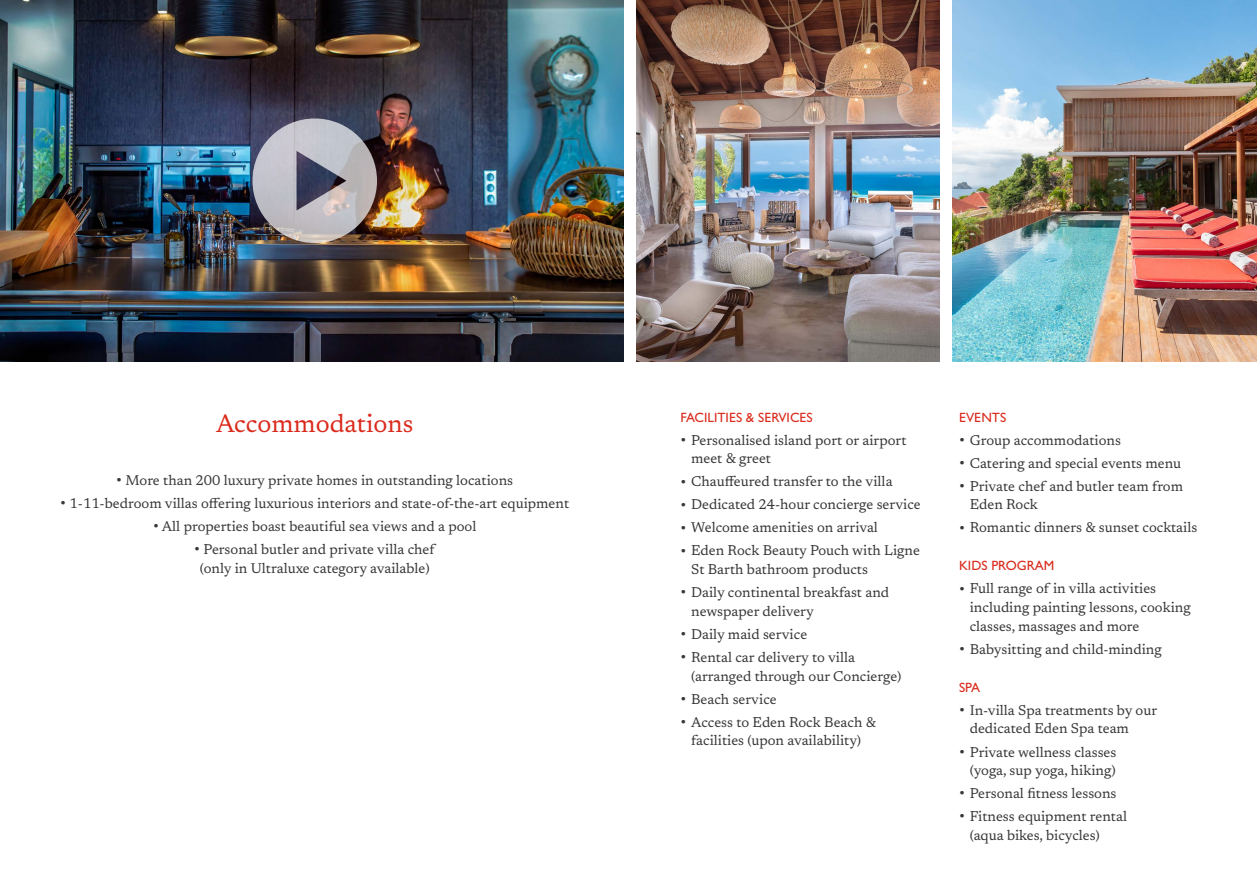
<style>
.page{position:relative;width:1259px;height:893px;background:#fff}
.page>*{position:absolute;margin:0;border:0;box-sizing:border-box;transform-origin:0 0}
.t1{font:25.5px "Newsreader";color:#da2b1d}
.t2{font:14.25px/18.8px "Newsreader";color:#373737}
.t3{font:500 13.5px "Gill Sans MT Pro";color:#da2b1d}
</style>
<div class="page">
<img style="left:0;top:0;width:624px;height:361px">
<img style="left:252px;top:118px;width:125px;height:125px">
<img style="left:636px;top:0;width:304px;height:361px">
<img style="left:952px;top:0;width:304px;height:361px">
<h1 class="t1" style="left:216px;top:406px;width:199px">Accommodations</h1>
<p class="t2" style="left:116px;top:470px;width:398px">• More than 200 luxury private homes in outstanding locations</p>
<p class="t2" style="left:60px;top:493px;width:510px">• 1-11-bedroom villas offering luxurious interiors and state-of-the-art equipment</p>
<p class="t2" style="left:153px;top:516px;width:325px">• All properties boast beautiful sea views and a pool</p>
<p class="t2" style="left:194px;top:539px;width:242px;text-align:center">• Personal butler and private villa chef (only in Ultraluxe category available)</p>
<p class="t3" style="left:680px;top:409px;width:134px">FACILITIES &amp; SERVICES</p>
<p class="t2" style="left:691px;top:430px;width:217px;text-indent:-11px">• Personalised island port or airport meet &amp; greet</p>
<p class="t2" style="left:680px;top:471px;width:214px">• Chauffeured transfer to the villa</p>
<p class="t2" style="left:680px;top:494px;width:242px">• Dedicated 24-hour concierge service</p>
<p class="t2" style="left:680px;top:517px;width:199px">• Welcome amenities on arrival</p>
<p class="t2" style="left:691px;top:540px;width:230px;text-indent:-11px">• Eden Rock Beauty Pouch with Ligne<br>St Barth bathroom products</p>
<p class="t2" style="left:691px;top:582px;width:200px;text-indent:-11px">• Daily continental breakfast and newspaper delivery</p>
<p class="t2" style="left:680px;top:624px;width:128px">• Daily maid service</p>
<p class="t2" style="left:691px;top:647px;width:212px;text-indent:-11px">• Rental car delivery to villa (arranged through our Concierge)</p>
<p class="t2" style="left:680px;top:689px;width:98px">• Beach service</p>
<p class="t2" style="left:680px;top:712px;width:197px;text-align:center">• Access to Eden Rock Beach &amp; facilities (upon availability)</p>
<p class="t3" style="left:959px;top:409px;width:49px">EVENTS</p>
<p class="t2" style="left:959px;top:430px;width:163px">• Group accommodations</p>
<p class="t2" style="left:959px;top:453px;width:224px">• Catering and special events menu</p>
<p class="t2" style="left:969px;top:476px;width:215px;text-indent:-11px">• Private chef and butler team from<br>Eden Rock</p>
<p class="t2" style="left:959px;top:517px;width:240px">• Romantic dinners &amp; sunset cocktails</p>
<p class="t3" style="left:959px;top:558px;width:97px">KIDS PROGRAM</p>
<p class="t2" style="left:969px;top:578px;width:223px;text-indent:-11px">• Full range of in villa activities including painting lessons, cooking classes, massages and more</p>
<p class="t2" style="left:959px;top:639px;width:204px">• Babysitting and child-minding</p>
<p class="t3" style="left:959px;top:679px;width:23px">SPA</p>
<p class="t2" style="left:969px;top:700px;width:189px;text-indent:-11px">• In-villa Spa treatments by our dedicated Eden Spa team</p>
<p class="t2" style="left:959px;top:741px;width:159px;text-align:right">• Private wellness classes (yoga, sup yoga, hiking)</p>
<p class="t2" style="left:959px;top:783px;width:159px">• Personal fitness lessons</p>
<p class="t2" style="left:969px;top:806px;width:159px;text-indent:-11px">• Fitness equipment rental (aqua bikes, bicycles)</p>
</div>
